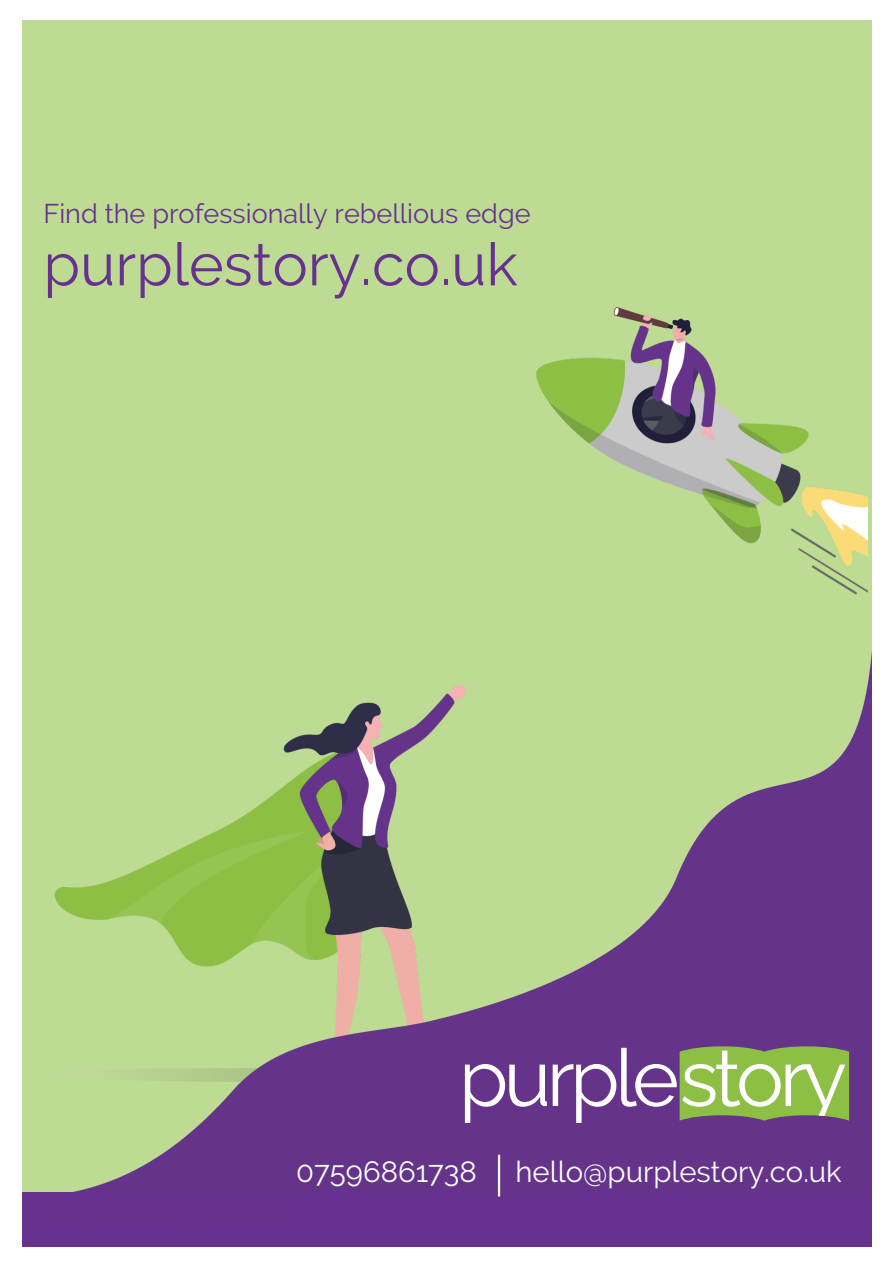
<style>
.page{position:relative;width:894px;height:1264px;background:#fff}
.page>*{position:absolute;margin:0;border:0;box-sizing:border-box;transform-origin:0 0}
.t1{font:59.25px "Raleway";color:#67328f}
.t2{font:29.25px "Raleway";color:#fff}
.t3{font:27px "Raleway";color:#67328f}
</style>
<div class="page">
<div style="left:22px;top:20px;width:849px;height:1226px;background:#bddb93"></div>
<img style="left:54px;top:660px;width:817px;height:531px">
<div style="left:22px;top:1191px;width:849px;height:55px;background:#67328f"></div>
<img style="left:536px;top:307px;width:331px;height:288px">
<svg style="left:465px;top:1063px;width:81px;height:59px;background:#8f6ba9"></svg>
<svg style="left:552px;top:1046px;width:296px;height:76px;background:#939483"></svg>
<hr style="left:498px;top:1154px;width:2px;height:42px;background:#fff">
<p class="t3" style="left:43px;top:198px;width:488px">Find the professionally rebellious edge</p>
<h1 class="t1" style="left:43px;top:229px;width:475px">purplestory.co.uk</h1>
<p class="t2" style="left:296px;top:1154px;width:182px">07596861738</p>
<p class="t2" style="left:515px;top:1154px;width:328px">hello@purplestory.co.uk</p>
</div>
